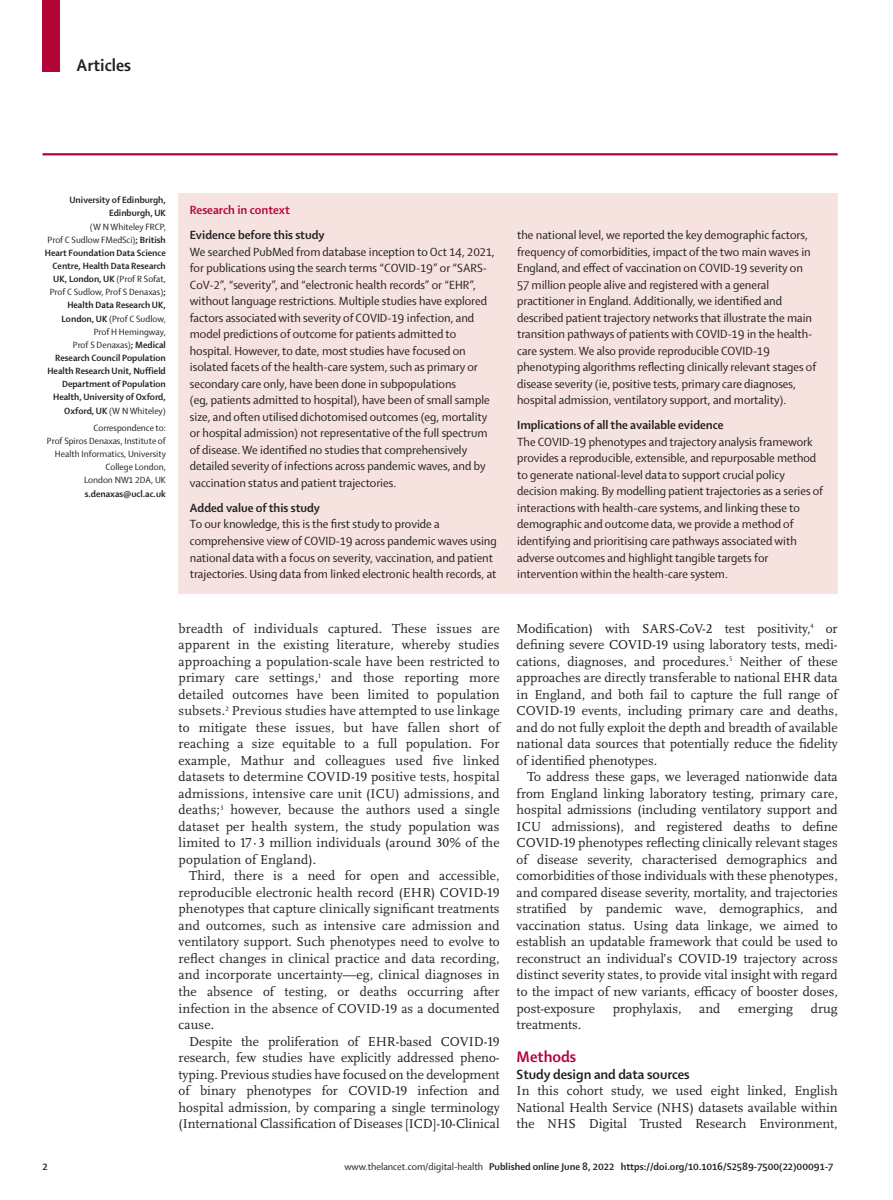
<style>
.page{position:relative;width:893px;height:1200px;background:#fff}
.page>*{position:absolute;margin:0;border:0;box-sizing:border-box;transform-origin:0 0}
.t1{font:700 18px "Shaker 2 Lancet";color:#231f20}
.heading_2__red{font:700 16.5px "Shaker 2 Lancet";color:#b30437}
.heading_3{font:700 14.25px "Shaker 2 Lancet";color:#231f20}
.text_body__serif{font:13.5px/16.5px "Scala Lancet Pro";color:#231f20;text-align:justify}
.text_first__serif{font:13.5px/16.5px "Scala Lancet Pro";color:#231f20;text-align:justify}
.panel_text_first{font:12.75px/16.5px "Shaker 2 Lancet";color:#231f20}
.panel_heading_1{font:700 12.75px "Shaker 2 Lancet";color:#231f20}
.panel_main_head__red{font:700 12.75px "Shaker 2 Lancet";color:#b30437}
.t2{font:700 10.5px "Shaker 2 Lancet";color:#231f20}
.nav_RHP{font:700 9.75px/13.2px "Shaker 2 Lancet";color:#231f20;text-align:right}
.nav_RHP-2{font:9.75px/13px "Shaker 2 Lancet";color:#231f20;text-align:right}
.s1{font-weight:400}
.s2{font-weight:700}
</style>
<div class="page">
<div style="left:43px;top:0;width:17px;height:71px;background:#b30437"></div>
<hr style="left:43px;top:153px;width:795px;height:2px;background:#b30437">
<div style="left:179px;top:193px;width:659px;height:400px;background:#f6e2df"></div>
<h1 class="t1" style="left:77px;top:54px;width:56px">Articles</h1>
<p class="nav_RHP" style="left:45px;top:193px;width:123px">University of Edinburgh,<br>Edinburgh, UK<br><span class="s1">(W N Whiteley FRCP,<br>Prof C Sudlow FMedSci)</span>; British<br>Heart Foundation Data Science<br>Centre, Health Data Research<br>UK, London, UK <span class="s1">(Prof R Sofat,<br>Prof C Sudlow, Prof S Denaxas)</span>;<br>Health Data Research UK,<br>London, UK <span class="s1">(Prof C Sudlow,<br>Prof H Hemingway,<br>Prof S Denaxas)</span>; Medical<br>Research Council Population<br>Health Research Unit, Nuffield<br>Department of Population<br>Health, University of Oxford,<br>Oxford, UK <span class="s1">(W N Whiteley)</span></p>
<p class="nav_RHP-2" style="left:47px;top:420px;width:120px">Correspondence to:<br>Prof Spiros Denaxas, Institute of<br>Health Informatics, University<br>College London,<br>London NW1 2DA, UK <span class="s2">s.denaxas@ucl.ac.uk</span></p>
<p class="panel_main_head__red" style="left:190px;top:202px;width:102px">Research in context</p>
<p class="panel_heading_1" style="left:190px;top:227px;width:136px">Evidence before this study</p>
<p class="panel_text_first" style="left:190px;top:243px;width:306px">We searched PubMed from database inception to Oct 14, 2021, for publications using the search terms “COVID-19” or “SARS-CoV-2”, “severity”, and “electronic health records” or “EHR”, without language restrictions. Multiple studies have explored factors associated with severity of COVID-19 infection, and model predictions of outcome for patients admitted to hospital. However, to date, most studies have focused on isolated facets of the health-care system, such as primary or secondary care only, have been done in subpopulations<br>(eg, patients admitted to hospital), have been of small sample size, and often utilised dichotomised outcomes (eg, mortality or hospital admission) not representative of the full spectrum of disease. We identified no studies that comprehensively detailed severity of infections across pandemic waves, and by vaccination status and patient trajectories.</p>
<p class="panel_heading_1" style="left:190px;top:499px;width:132px">Added value of this study</p>
<p class="panel_text_first" style="left:190px;top:515px;width:308px">To our knowledge, this is the first study to provide a comprehensive view of COVID-19 across pandemic waves using national data with a focus on severity, vaccination, and patient trajectories. Using data from linked electronic health records, at</p>
<p class="panel_text_first" style="left:517px;top:226px;width:300px">the national level, we reported the key demographic factors, frequency of comorbidities, impact of the two main waves in England, and effect of vaccination on COVID-19 severity on 57 million people alive and registered with a general practitioner in England. Additionally, we identified and described patient trajectory networks that illustrate the main transition pathways of patients with COVID-19 in the health&shy;care system. We also provide reproducible COVID-19 phenotyping algorithms reflecting clinically relevant stages of disease severity (ie, positive tests, primary care diagnoses, hospital admission, ventilatory support, and mortality).</p>
<p class="panel_heading_1" style="left:517px;top:417px;width:208px">Implications of all the available evidence</p>
<p class="panel_text_first" style="left:517px;top:433px;width:307px">The COVID-19 phenotypes and trajectory analysis framework provides a reproducible, extensible, and repurposable method to generate national-level data to support crucial policy decision making. By modelling patient trajectories as a series of interactions with health-care systems, and linking these to demographic and outcome data, we provide a method of identifying and prioritising care pathways associated with adverse outcomes and highlight tangible targets for intervention within the health-care system.</p>
<p class="text_body__serif" style="left:179px;top:620px;width:323px">breadth of individuals captured. These issues are apparent in the existing literature, whereby studies approaching a population-scale have been restricted to primary care settings,<sup>1</sup> and those reporting more detailed outcomes have been limited to population subsets.<sup>2</sup> Previous studies have attempted to use linkage to mitigate these issues, but have fallen short of reaching a size equitable to a full population. For example, Mathur and colleagues used five linked datasets to determine COVID-19 positive tests, hospital admissions, intensive care unit (ICU) admissions, and deaths;<sup>3</sup> however, because the authors used a single dataset per health system, the study population was limited to 17·3 million individuals (around 30% of the population of England).</p>
<p class="text_body__serif" style="left:179px;top:867px;width:323px;text-indent:11px">Third, there is a need for open and accessible, reproducible electronic health record (EHR) COVID-19 phenotypes that capture clinically significant treatments and outcomes, such as intensive care admission and ventilatory support. Such phenotypes need to evolve to reflect changes in clinical practice and data recording, and incorporate uncertainty—eg, clinical diagnoses in the absence of testing, or deaths occurring after infection in the absence of COVID-19 as a documented cause.</p>
<p class="text_body__serif" style="left:179px;top:1032px;width:323px;text-indent:11px">Despite the proliferation of EHR-based COVID-19 research, few studies have explicitly addressed pheno&shy;typing. Previous studies have focused on the development of binary phenotypes for COVID-19 infection and hospital admission, by comparing a single terminology (International Classification of Diseases [ICD]-10-Clinical</p>
<p class="text_body__serif" style="left:517px;top:620px;width:323px">Modification) with SARS-CoV-2 test positivity,<sup>4</sup> or defining severe COVID-19 using laboratory tests, medi&shy;cations, diagnoses, and procedures.<sup>5</sup> Neither of these approaches are directly transferable to national EHR data in England, and both fail to capture the full range of COVID-19 events, including primary care and deaths, and do not fully exploit the depth and breadth of available national data sources that potentially reduce the fidelity of identified phenotypes.</p>
<p class="text_body__serif" style="left:517px;top:768px;width:323px;text-indent:11px">To address these gaps, we leveraged nationwide data from England linking laboratory testing, primary care, hospital admissions (including ventilatory support and ICU admissions), and registered deaths to define COVID-19 phenotypes reflecting clinically relevant stages of disease severity, characterised demographics and comorbidities of those individuals with these phenotypes, and compared disease severity, mortality, and trajectories stratified by pandemic wave, demographics, and vaccination status. Using data linkage, we aimed to establish an updatable framework that could be used to reconstruct an individual’s COVID-19 trajectory across distinct severity states, to provide vital insight with regard to the impact of new variants, efficacy of booster doses, post-exposure</p>
<p class="text_body__serif" style="left:613px;top:999px;width:70px">prophylaxis,</p>
<p class="text_body__serif" style="left:699px;top:999px;width:23px">and</p>
<p class="text_body__serif" style="left:738px;top:999px;width:56px">emerging</p>
<p class="text_body__serif" style="left:811px;top:999px;width:28px">drug</p>
<p class="text_body__serif" style="left:517px;top:1016px;width:66px">treatments.</p>
<p class="heading_2__red" style="left:517px;top:1045px;width:61px">Methods</p>
<p class="heading_3" style="left:517px;top:1064px;width:175px">Study design and data sources</p>
<p class="text_first__serif" style="left:517px;top:1082px;width:323px">In this cohort study, we used eight linked, English National Health Service (NHS) datasets available within the NHS Digital Trusted Research Environment,</p>
<p class="t2" style="left:43px;top:1159px;width:7px">2</p>
<p class="t2" style="left:344px;top:1159px;width:490px"><span class="s1">www.thelancet.com/digital-health</span> Published online June 8, 2022 https://doi.org/10.1016/S2589-7500(22)00091-7</p>
</div>
